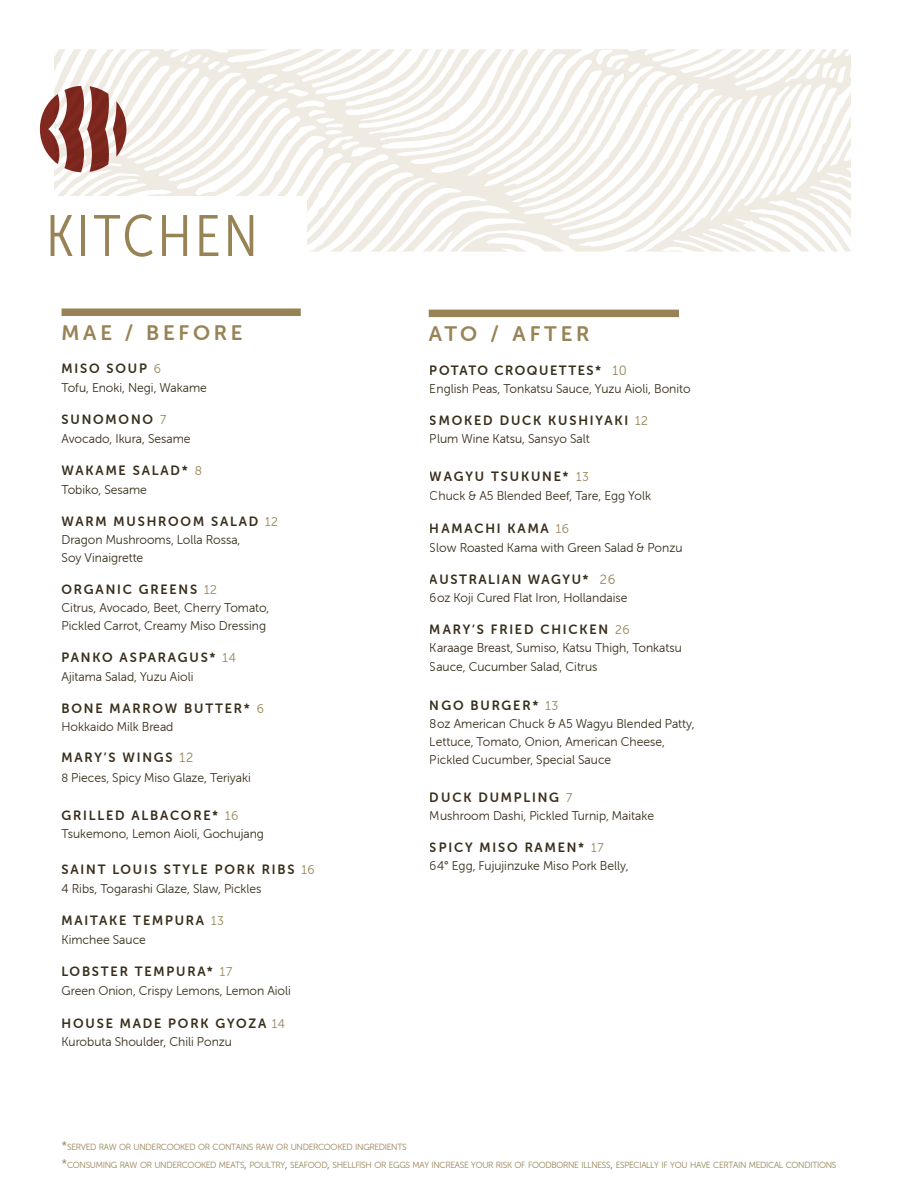
<style>
.page{position:relative;width:918px;height:1188px;background:#fff}
.page>*{position:absolute;margin:0;border:0;box-sizing:border-box;transform-origin:0 0}
.Large_Header{font:58.35px "Museo Sans Cond 300";letter-spacing:.06em;color:#978355}
.t1{font:21px "Museo Sans Rounded 700";letter-spacing:.18em;color:#978355}
.t2{font:13.5px "Museo Sans Rounded 700";letter-spacing:.14em;color:#392e1c;scale:.96 1}
.t3{font:13.5px "Museo Sans Rounded 700";letter-spacing:.12em;color:#392e1c;scale:.96 1}
.t4{font:12.75px/18px "Museo Sans Rounded 300";color:#392e1c;scale:.96 1}
.Body___Description{font:8.85px "Museo Sans Rounded 300";letter-spacing:-.035em;color:#978355;scale:.96 1}
.s1{font-family:"Museo Sans Rounded 300";font-size:12.75px;color:#978355}
.s2{font-family:"Museo Sans Rounded 300";color:#978355}
.s3{font-size:12px}
.s4{font-size:12.75px}
</style>
<div class="page">
<svg style="left:54px;top:49px;width:797px;height:203px;fill:#f2efe8"></svg>
<div style="left:54px;top:197px;width:252px;height:73px;background:#fff"></div>
<svg style="left:40px;top:49px;width:88px;height:123px"></svg>
<div style="left:429px;top:310px;width:250px;height:7px;background:#978355"></div>
<div style="left:62px;top:308px;width:239px;height:8px;background:#978355"></div>
<p class="Large_Header" style="left:46px;top:205px;width:213px">KITCHEN</p>
<h2 class="t1" style="left:62px;top:321px;width:183px">MAE / BEFORE</h2>
<h2 class="t1" style="left:429px;top:322px;width:162px">ATO / AFTER</h2>
<p class="t2" style="left:62px;top:360px;width:105px">MISO SOUP <span class="s1">6</span></p>
<p class="t4" style="left:62px;top:378px;width:153px">Tofu, Enoki, Negi, Wakame</p>
<p class="t2" style="left:62px;top:411px;width:110px">SUNOMONO <span class="s1">7</span></p>
<p class="t4" style="left:62px;top:429px;width:136px">Avocado, Ikura, Sesame</p>
<p class="t2" style="left:62px;top:463px;width:148px">WAKAME SALAD* <span class="s1">8</span></p>
<p class="t4" style="left:62px;top:480px;width:90px">Tobiko, Sesame</p>
<p class="t2" style="left:62px;top:514px;width:227px">WARM MUSHROOM SALAD <span class="s1">12</span></p>
<p class="t4" style="left:62px;top:531px;width:188px">Dragon Mushrooms, Lolla Rossa,<br>Soy Vinaigrette</p>
<p class="t2" style="left:62px;top:582px;width:164px">ORGANIC GREENS <span class="s1">12</span></p>
<p class="t4" style="left:62px;top:599px;width:218px">Citrus, Avocado, Beet, Cherry Tomato,<br>Pickled Carrot, Creamy Miso Dressing</p>
<p class="t2" style="left:62px;top:650px;width:183px">PANKO ASPARAGUS* <span class="s1">14</span></p>
<p class="t4" style="left:62px;top:668px;width:139px">Ajitama Salad, Yuzu Aioli</p>
<p class="t2" style="left:62px;top:701px;width:212px">BONE MARROW BUTTER* <span class="s1">6</span></p>
<p class="t4" style="left:62px;top:718px;width:118px">Hokkaido Milk Bread</p>
<p class="t2" style="left:62px;top:750px;width:139px">MARY’S WINGS <span class="s2">12</span></p>
<p class="t4" style="left:62px;top:768px;width:199px"><span class="s3">8</span> Pieces, Spicy Miso Glaze, Teriyaki</p>
<p class="t2" style="left:62px;top:808px;width:186px">GRILLED ALBACORE* <span class="s1">16</span></p>
<p class="t4" style="left:62px;top:825px;width:212px">Tsukemono, Lemon Aioli, Gochujang</p>
<p class="t2" style="left:62px;top:862px;width:265px">SAINT LOUIS STYLE PORK RIBS <span class="s1">16</span></p>
<p class="t4" style="left:62px;top:880px;width:210px">4 Ribs, Togarashi Glaze, Slaw, Pickles</p>
<p class="t2" style="left:62px;top:913px;width:171px">MAITAKE TEMPURA <span class="s1">13</span></p>
<p class="t4" style="left:62px;top:931px;width:89px">Kimchee Sauce</p>
<p class="t2" style="left:62px;top:964px;width:179px">LOBSTER TEMPURA* <span class="s1">17</span></p>
<p class="t4" style="left:62px;top:982px;width:240px">Green Onion, Crispy Lemons, Lemon Aioli</p>
<p class="t2" style="left:62px;top:1015px;width:234px">HOUSE MADE PORK GYOZA <span class="s1">14</span></p>
<p class="t4" style="left:62px;top:1032px;width:179px">Kurobuta Shoulder, Chili Ponzu</p>
<p class="t3" style="left:430px;top:362px;width:207px">POTATO CROQUETTES* <span class="s2">10</span></p>
<p class="t4" style="left:430px;top:379px;width:273px">English Peas, Tonkatsu Sauce, Yuzu Aioli, Bonito</p>
<p class="t2" style="left:430px;top:413px;width:229px">SMOKED DUCK KUSHIYAKI <span class="s1">12</span></p>
<p class="t4" style="left:430px;top:430px;width:168px">Plum Wine Katsu, Sansyo Salt</p>
<p class="t2" style="left:430px;top:469px;width:167px">WAGYU TSUKUNE* <span class="s1">13</span></p>
<p class="t4" style="left:430px;top:487px;width:232px">Chuck &amp; A5 Blended Beef, Tare, Egg Yolk</p>
<p class="t2" style="left:430px;top:520px;width:147px">HAMACHI KAMA <span class="s1">16</span></p>
<p class="t4" style="left:430px;top:538px;width:265px">Slow Roasted Kama with Green Salad &amp; Ponzu</p>
<p class="t3" style="left:430px;top:572px;width:195px">AUSTRALIAN WAGYU* <span class="s2">26</span></p>
<p class="t4" style="left:430px;top:589px;width:207px">6oz Koji Cured Flat Iron, Hollandaise</p>
<p class="t2" style="left:430px;top:622px;width:210px">MARY’S FRIED CHICKEN <span class="s1">26</span></p>
<p class="t4" style="left:430px;top:638px;width:264px;line-height:19.2px">Karaage Breast, Sumiso, Katsu Thigh, Tonkatsu<br>Sauce, Cucumber Salad, Citrus</p>
<p class="t2" style="left:430px;top:697px;width:135px">NGO BURGER* <span class="s1">13</span></p>
<p class="t4" style="left:430px;top:714px;width:277px">8oz American Chuck &amp; A5 Wagyu Blended Patty,<br>Lettuce, Tomato, Onion, American Cheese,<br>Pickled Cucumber, Special Sauce</p>
<p class="t2" style="left:430px;top:790px;width:150px">DUCK DUMPLING <span class="s1">7</span></p>
<p class="t4" style="left:430px;top:807px;width:235px">Mushroom Dashi, Pickled Turnip, Maitake</p>
<p class="t2" style="left:430px;top:840px;width:182px">SPICY MISO RAMEN* <span class="s1">17</span></p>
<p class="t4" style="left:430px;top:857px;width:208px">64° Egg, Fujujinzuke Miso Pork Belly,</p>
<p class="Body___Description" style="left:62px;top:1143px;width:361px"><span class="s4">*</span>SERVED RAW OR UNDERCOOKED OR CONTAINS RAW OR UNDERCOOKED INGREDIENTS</p>
<p class="Body___Description" style="left:62px;top:1161px;width:809px"><span class="s4">*</span>CONSUMING RAW OR UNDERCOOKED MEATS<span class="s4">,</span> POULTRY<span class="s4">,</span> SEAFOOD<span class="s4">,</span> SHELLFISH OR EGGS MAY INCREASE YOUR RISK OF FOODBORNE ILLNESS<span class="s4">,</span> ESPECIALLY IF YOU HAVE CERTAIN MEDICAL CONDITIONS</p>
</div>
